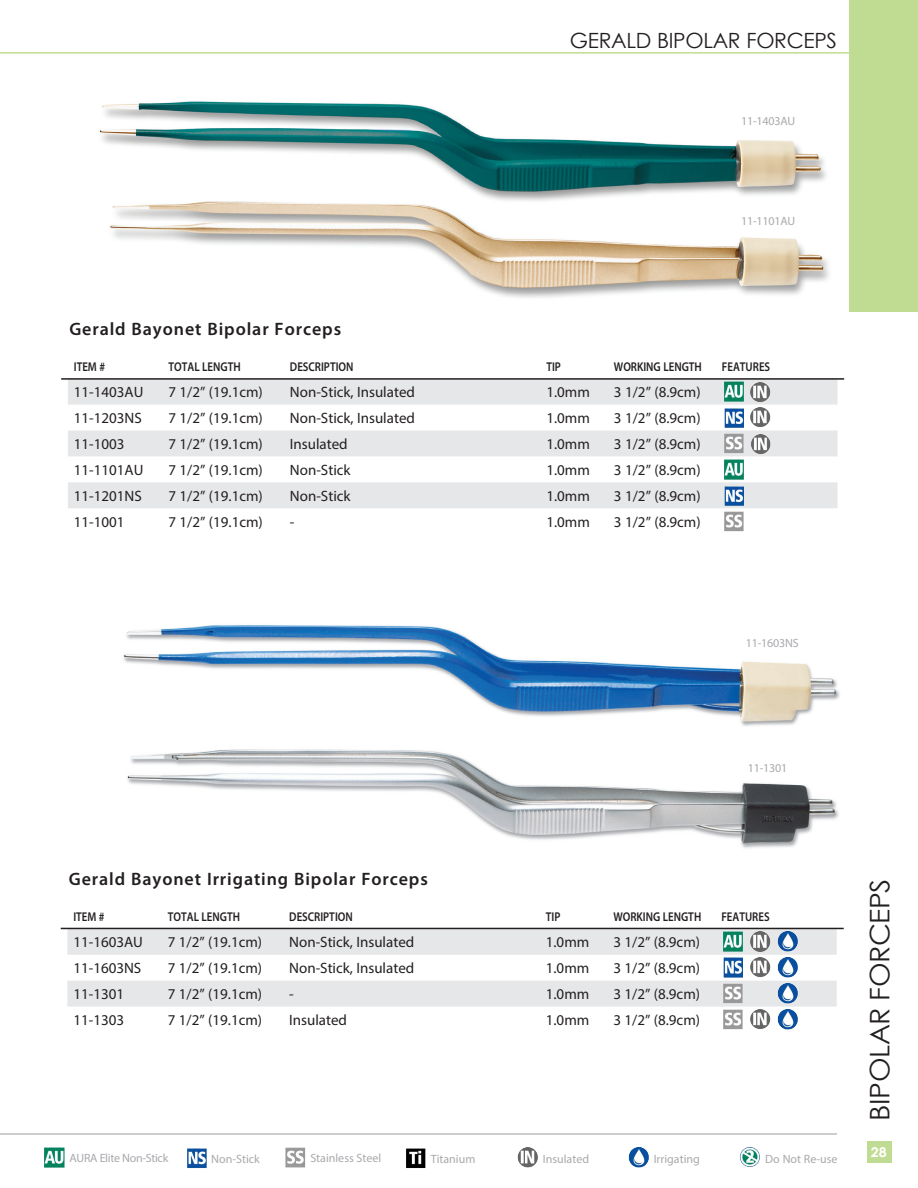
<style>
.page{position:relative;width:918px;height:1188px;background:#fff}
.page>*{position:absolute;margin:0;border:0;box-sizing:border-box;transform-origin:0 0}
.t1{font:27px "Century Gothic";letter-spacing:-.015em;color:#231f20;scale:1.05 1}
.t2{font:21px "Century Gothic";letter-spacing:-.015em;color:#231f20}
.t3{font:600 18px "Myriad Pro";letter-spacing:.05em;color:#231f20}
.t4{font:15px "Myriad Pro";color:#231f20}
.t5{font:700 13.5px "Century Gothic";color:#fff;scale:1.05 1}
.t6{font:600 12.75px "Myriad Pro";color:#231f20;scale:.85 1}
.t7{font:12px "Myriad Pro";color:#a8a9ad}
.t8{font:12px "Myriad Pro";letter-spacing:-.025em;color:#a8a9ad}
</style>
<div class="page">
<hr style="left:0;top:52px;width:918px;height:2px;background:#bfdc92">
<img style="left:110px;top:226px;width:719px;height:72px">
<svg style="left:68px;top:380px;width:770px;height:128px;fill:#e6e7e9"></svg>
<hr style="left:61px;top:378px;width:783px;height:2px;background:#231f20">
<img style="left:749px;top:382px;width:23px;height:21px">
<img style="left:724px;top:382px;width:22px;height:21px">
<img style="left:749px;top:408px;width:23px;height:20px">
<img style="left:723px;top:408px;width:23px;height:21px">
<img style="left:750px;top:434px;width:22px;height:21px">
<img style="left:722px;top:434px;width:23px;height:21px">
<img style="left:724px;top:460px;width:22px;height:21px">
<img style="left:723px;top:486px;width:23px;height:21px">
<img style="left:724px;top:512px;width:20px;height:20px">
<img style="left:99px;top:101px;width:728px;height:125px">
<div style="left:850px;top:0;width:68px;height:312px;background:#bfdc92"></div>
<img style="left:123px;top:625px;width:717px;height:101px">
<img style="left:127px;top:749px;width:712px;height:100px">
<svg style="left:67px;top:929px;width:770px;height:78px;fill:#e6e7e9"></svg>
<hr style="left:61px;top:928px;width:783px;height:1px;background:#231f20">
<img style="left:723px;top:932px;width:22px;height:21px">
<img style="left:750px;top:1010px;width:21px;height:19px">
<img style="left:749px;top:958px;width:23px;height:20px">
<img style="left:749px;top:932px;width:23px;height:20px">
<img style="left:722px;top:958px;width:23px;height:21px">
<img style="left:721px;top:983px;width:23px;height:22px">
<img style="left:723px;top:1009px;width:20px;height:21px">
<img style="left:776px;top:932px;width:23px;height:21px">
<img style="left:776px;top:958px;width:23px;height:21px">
<img style="left:776px;top:984px;width:23px;height:20px">
<img style="left:777px;top:1010px;width:21px;height:20px">
<hr style="left:0;top:1133px;width:837px;height:2px;background:#bcbdc0">
<div style="left:867px;top:1141px;width:25px;height:22px;background:#bfdc92"></div>
<svg style="left:44px;top:1148px;width:1px;height:20px"></svg>
<img style="left:45px;top:1148px;width:20px;height:20px">
<img style="left:187px;top:1148px;width:20px;height:20px">
<img style="left:285px;top:1148px;width:20px;height:20px">
<img style="left:406px;top:1148px;width:20px;height:20px">
<img style="left:517px;top:1148px;width:21px;height:20px">
<img style="left:628px;top:1148px;width:21px;height:20px">
<img style="left:739px;top:1147px;width:21px;height:20px">
<p class="t2" style="left:570px;top:26px;width:269px">GERALD BIPOLAR FORCEPS</p>
<p class="t7" style="left:741px;top:114px;width:56px">11-1403AU</p>
<p class="t3" style="left:69px;top:317px;width:273px">Gerald Bayonet Bipolar Forceps</p>
<p class="t7" style="left:741px;top:214px;width:56px">11-1101AU</p>
<p class="t6" style="left:74px;top:358px;width:38px">ITEM #</p>
<p class="t6" style="left:168px;top:358px;width:86px">TOTAL LENGTH</p>
<p class="t6" style="left:290px;top:358px;width:76px">DESCRIPTION</p>
<p class="t6" style="left:546px;top:358px;width:19px">TIP</p>
<p class="t6" style="left:614px;top:358px;width:105px">WORKING LENGTH</p>
<p class="t6" style="left:722px;top:358px;width:58px">FEATURES</p>
<p class="t4" style="left:74px;top:383px;width:71px">11-1403AU</p>
<p class="t4" style="left:168px;top:383px;width:96px">7 1/2” (19.1cm)</p>
<p class="t4" style="left:290px;top:383px;width:127px">Non-Stick, Insulated</p>
<p class="t4" style="left:546px;top:383px;width:45px">1.0mm</p>
<p class="t4" style="left:614px;top:383px;width:88px">3 1/2” (8.9cm)</p>
<p class="t4" style="left:74px;top:409px;width:70px">11-1203NS</p>
<p class="t4" style="left:168px;top:409px;width:96px">7 1/2” (19.1cm)</p>
<p class="t4" style="left:290px;top:409px;width:127px">Non-Stick, Insulated</p>
<p class="t4" style="left:546px;top:409px;width:45px">1.0mm</p>
<p class="t4" style="left:614px;top:409px;width:88px">3 1/2” (8.9cm)</p>
<p class="t4" style="left:74px;top:435px;width:52px">11-1003</p>
<p class="t4" style="left:168px;top:435px;width:96px">7 1/2” (19.1cm)</p>
<p class="t4" style="left:290px;top:435px;width:59px">Insulated</p>
<p class="t4" style="left:546px;top:435px;width:45px">1.0mm</p>
<p class="t4" style="left:614px;top:435px;width:88px">3 1/2” (8.9cm)</p>
<p class="t4" style="left:74px;top:461px;width:71px">11-1101AU</p>
<p class="t4" style="left:168px;top:461px;width:96px">7 1/2” (19.1cm)</p>
<p class="t4" style="left:290px;top:461px;width:62px">Non-Stick</p>
<p class="t4" style="left:546px;top:461px;width:45px">1.0mm</p>
<p class="t4" style="left:614px;top:461px;width:88px">3 1/2” (8.9cm)</p>
<p class="t4" style="left:74px;top:487px;width:70px">11-1201NS</p>
<p class="t4" style="left:168px;top:487px;width:96px">7 1/2” (19.1cm)</p>
<p class="t4" style="left:290px;top:487px;width:62px">Non-Stick</p>
<p class="t4" style="left:546px;top:487px;width:45px">1.0mm</p>
<p class="t4" style="left:614px;top:487px;width:88px">3 1/2” (8.9cm)</p>
<p class="t4" style="left:74px;top:513px;width:52px">11-1001</p>
<p class="t4" style="left:168px;top:513px;width:96px">7 1/2” (19.1cm)</p>
<p class="t4" style="left:290px;top:513px;width:6px">-</p>
<p class="t4" style="left:546px;top:513px;width:45px">1.0mm</p>
<p class="t4" style="left:614px;top:513px;width:88px">3 1/2” (8.9cm)</p>
<p class="t7" style="left:746px;top:636px;width:54px">11-1603NS</p>
<p class="t7" style="left:748px;top:761px;width:41px">11-1301</p>
<p class="t3" style="left:69px;top:868px;width:361px">Gerald Bayonet Irrigating Bipolar Forceps</p>
<p class="t6" style="left:73px;top:908px;width:38px">ITEM #</p>
<p class="t6" style="left:168px;top:908px;width:86px">TOTAL LENGTH</p>
<p class="t6" style="left:289px;top:908px;width:76px">DESCRIPTION</p>
<p class="t6" style="left:546px;top:908px;width:19px">TIP</p>
<p class="t6" style="left:613px;top:908px;width:105px">WORKING LENGTH</p>
<p class="t6" style="left:721px;top:908px;width:58px">FEATURES</p>
<p class="t4" style="left:73px;top:933px;width:71px">11-1603AU</p>
<p class="t4" style="left:168px;top:933px;width:96px">7 1/2” (19.1cm)</p>
<p class="t4" style="left:289px;top:933px;width:127px">Non-Stick, Insulated</p>
<p class="t4" style="left:546px;top:933px;width:45px">1.0mm</p>
<p class="t4" style="left:613px;top:933px;width:88px">3 1/2” (8.9cm)</p>
<p class="t4" style="left:73px;top:959px;width:70px">11-1603NS</p>
<p class="t4" style="left:168px;top:959px;width:96px">7 1/2” (19.1cm)</p>
<p class="t4" style="left:289px;top:959px;width:127px">Non-Stick, Insulated</p>
<p class="t4" style="left:546px;top:959px;width:45px">1.0mm</p>
<p class="t4" style="left:613px;top:959px;width:88px">3 1/2” (8.9cm)</p>
<p class="t4" style="left:73px;top:985px;width:52px">11-1301</p>
<p class="t4" style="left:168px;top:985px;width:96px">7 1/2” (19.1cm)</p>
<p class="t4" style="left:289px;top:985px;width:6px">-</p>
<p class="t4" style="left:546px;top:985px;width:45px">1.0mm</p>
<p class="t4" style="left:613px;top:985px;width:88px">3 1/2” (8.9cm)</p>
<p class="t4" style="left:73px;top:1011px;width:52px">11-1303</p>
<p class="t4" style="left:168px;top:1011px;width:96px">7 1/2” (19.1cm)</p>
<p class="t4" style="left:289px;top:1011px;width:59px">Insulated</p>
<p class="t4" style="left:546px;top:1011px;width:45px">1.0mm</p>
<p class="t4" style="left:613px;top:1011px;width:88px">3 1/2” (8.9cm)</p>
<p class="t8" style="left:70px;top:1150px;width:100px">AURA Elite Non-Stick</p>
<p class="t7" style="left:211px;top:1151px;width:50px">Non-Stick</p>
<p class="t7" style="left:310px;top:1150px;width:73px">Stainless Steel</p>
<p class="t7" style="left:431px;top:1151px;width:46px">Titanium</p>
<p class="t7" style="left:543px;top:1151px;width:48px">Insulated</p>
<p class="t7" style="left:654px;top:1151px;width:48px">Irrigating</p>
<p class="t7" style="left:765px;top:1151px;width:74px">Do Not Re-use</p>
<p class="t1" style="left:861px;top:1120px;width:232px;rotate:-90deg">BIPOLAR FORCEPS</p>
<p class="t5" style="left:871px;top:1142px;width:16px">28</p>
</div>
